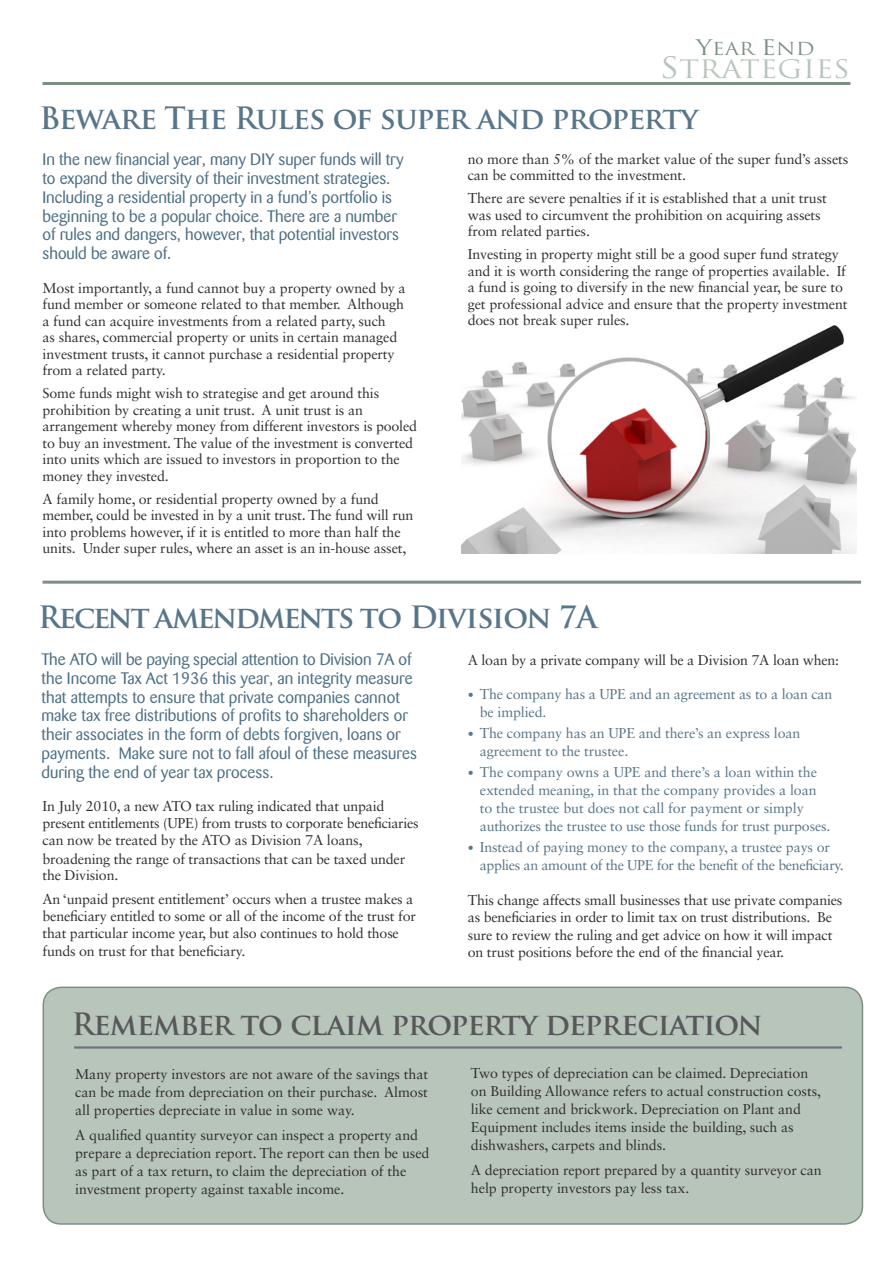
<style>
.page{position:relative;width:893px;height:1263px;background:#fff}
.page>*{position:absolute;margin:0;border:0;box-sizing:border-box;transform-origin:0 0}
.Article_Heading{font:700 30px "Trajan Pro";letter-spacing:-.03em;color:#58585b}
.Article_Heading-2{font:700 30px "Trajan Pro";letter-spacing:-.03em;color:#587589}
.Article_Heading-3{font:700 30px "Trajan Pro";letter-spacing:-.07em;color:#587589}
.t1{font:24.75px "Trajan";color:#b8c5bb;scale:1.18 1}
.t2{font:17.4px "Trajan";color:#7d8f83;scale:1.18 1}
.Body_Text_-_1st_Para{font:16.5px/18.8px "Barmeno";color:#4e6f85}
.Body_Text{font:14.25px/16.5px "Sabon LT Std";letter-spacing:-.01em;color:#312f30}
.Bullet_-_Points{font:14.25px/17.7px "Sabon LT Std";letter-spacing:-.01em;color:#587589}
.s1{font-size:20.85px}
.s2{font-size:28.8px}
.s3{font-size:12px}
</style>
<div class="page">
<hr style="left:43px;top:82px;width:807px;height:3px;background:#7d8f83">
<div style="left:43px;top:987px;width:819px;height:237px;background:#b8c5bb;border-radius:18px"></div>
<div style="left:43px;top:986px;width:820px;height:239px;border:2px solid #7d8f83;border-radius:18px"></div>
<hr style="left:43px;top:581px;width:818px;height:3px;background:#7d8f83">
<img style="left:461px;top:325px;width:396px;height:228px">
<hr style="left:74px;top:1046px;width:768px;height:2px;background:#727378">
<p class="t2" style="left:696px;top:38px;width:102px"><span class="s1">Y</span>EAR <span class="s1">E</span>ND</p>
<p class="t1" style="left:660px;top:54px;width:162px"><span class="s2">S</span>TRATEGIES</p>
<p class="Article_Heading-2" style="left:39px;top:100px;width:660px">Beware The Rules of super and property</p>
<p class="Body_Text_-_1st_Para" style="left:43px;top:151px;width:363px">In the new financial year, many DIY super funds will try to expand the diversity of their investment strategies.<br>Including a residential property in a fund’s portfolio is beginning to be a popular choice. There are a number of rules and dangers, however, that potential investors should be aware of.</p>
<p class="Body_Text" style="left:43px;top:279px;width:365px">Most importantly, a fund cannot buy a property owned by a fund member or someone related to that member. Although a fund can acquire investments from a related party, such<br>as shares, commercial property or units in certain managed investment trusts, it cannot purchase a residential property from a related party.</p>
<p class="Body_Text" style="left:43px;top:385px;width:376px">Some funds might wish to strategise and get around this prohibition by creating a unit trust. A unit trust is an arrangement whereby money from different investors is pooled to buy an investment. The value of the investment is converted into units which are issued to investors in proportion to the money they invested.</p>
<p class="Body_Text" style="left:43px;top:490px;width:372px">A family home, or residential property owned by a fund member, could be invested in by a unit trust. The fund will run into problems however, if it is entitled to more than half the units. Under super rules, where an asset is an in-house asset,</p>
<p class="Body_Text" style="left:468px;top:151px;width:382px">no more than 5% of the market value of the super fund’s assets can be committed to the investment.</p>
<p class="Body_Text" style="left:468px;top:190px;width:361px">There are severe penalties if it is established that a unit trust was used to circumvent the prohibition on acquiring assets from related parties.</p>
<p class="Body_Text" style="left:468px;top:246px;width:381px">Investing in property might still be a good super fund strategy and it is worth considering the range of properties available. If a fund is going to diversify in the new financial year, be sure to get professional advice and ensure that the property investment does not break super rules.</p>
<p class="Article_Heading-3" style="left:38px;top:599px;width:561px">Recent amendments to Division 7A</p>
<p class="Body_Text_-_1st_Para" style="left:41px;top:650px;width:377px">The ATO will be paying special attention to Division 7A of the Income Tax Act 1936 this year, an integrity measure that attempts to ensure that private companies cannot make tax free distributions of profits to shareholders or their associates in the form of debts forgiven, loans or payments. Make sure not to fall afoul of these measures during the end of year tax process.</p>
<p class="Body_Text" style="left:43px;top:798px;width:378px;line-height:17px">In July 2010, a new ATO tax ruling indicated that unpaid present entitlements (UPE) from trusts to corporate beneficiaries can now be treated by the ATO as Division 7A loans,</p>
<p class="Body_Text" style="left:43px;top:850px;width:364px;line-height:17px">broadening the range of transactions that can be taxed under the Division.</p>
<p class="Body_Text" style="left:43px;top:890px;width:375px;line-height:17.2px">An ‘unpaid present entitlement’ occurs when a trustee makes a beneficiary entitled to some or all of the income of the trust for that particular income year, but also continues to hold those funds on trust for that beneficiary.</p>
<p class="Body_Text" style="left:468px;top:651px;width:373px">A loan by a private company will be a Division 7A loan when:</p>
<p class="Bullet_-_Points" style="left:480px;top:685px;width:354px;text-indent:-12px"><span class="s3">•</span> The company has a UPE and an agreement as to a loan can be implied.</p>
<p class="Bullet_-_Points" style="left:480px;top:724px;width:322px;text-indent:-12px"><span class="s3">•</span> The company has an UPE and there’s an express loan agreement to the trustee.</p>
<p class="Bullet_-_Points" style="left:480px;top:763px;width:352px;text-indent:-12px"><span class="s3">•</span> The company owns a UPE and there’s a loan within the extended meaning, in that the company provides a loan to the trustee but does not call for payment or simply authorizes the trustee to use those funds for trust purposes.</p>
<p class="Bullet_-_Points" style="left:480px;top:838px;width:366px;text-indent:-12px"><span class="s3">•</span> Instead of paying money to the company, a trustee pays or applies an amount of the UPE for the benefit of the beneficiary.</p>
<p class="Body_Text" style="left:468px;top:891px;width:376px;line-height:17.2px">This change affects small businesses that use private companies as beneficiaries in order to limit tax on trust distributions. Be sure to review the ruling and get advice on how it will impact on trust positions before the end of the financial year.</p>
<p class="Article_Heading" style="left:72px;top:1005px;width:692px">Remember to claim property depreciation</p>
<p class="Body_Text" style="left:75px;top:1065px;width:355px;line-height:18px;text-align:justify">Many property investors are not aware of the savings that can be made from depreciation on their purchase. Almost all properties depreciate in value in some way.</p>
<p class="Body_Text" style="left:75px;top:1125px;width:356px;line-height:18px">A qualified quantity surveyor can inspect a property and prepare a depreciation report. The report can then be used as part of a tax return, to claim the depreciation of the investment property against taxable income.</p>
<p class="Body_Text" style="left:471px;top:1064px;width:352px;line-height:18px">Two types of depreciation can be claimed. Depreciation on Building Allowance refers to actual construction costs, like cement and brickwork. Depreciation on Plant and Equipment includes items inside the building, such as dishwashers, carpets and blinds.</p>
<p class="Body_Text" style="left:471px;top:1160px;width:352px;line-height:18px">A depreciation report prepared by a quantity surveyor can help property investors pay less tax.</p>
</div>
